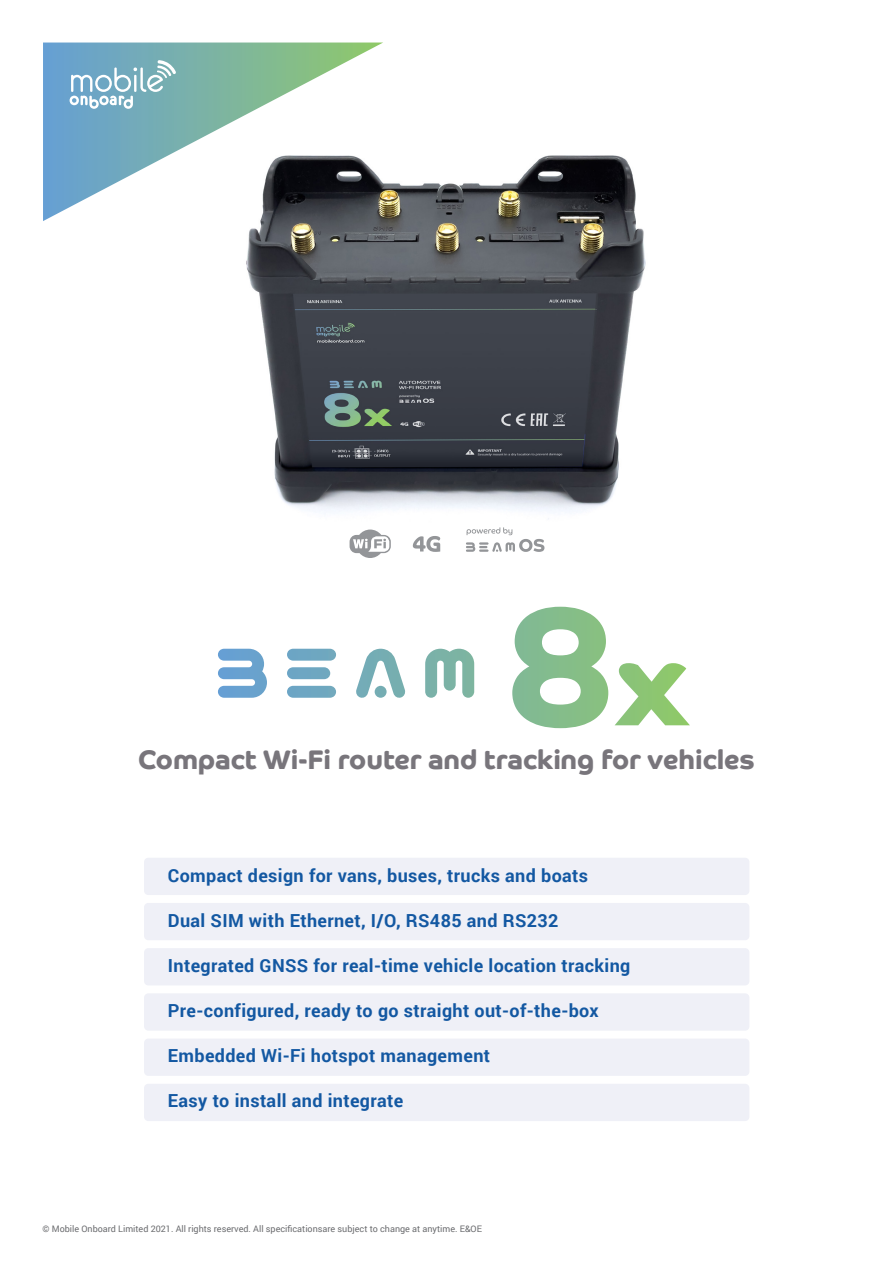
<style>
.page{position:relative;width:893px;height:1263px;background:#fff}
.page>*{position:absolute;margin:0;border:0;box-sizing:border-box;transform-origin:0 0}
.t1{font:700 27px "Co Headline";color:#78757b}
.t2{font:700 18px "Roboto";letter-spacing:.02em;color:#1358a2}
.t3{font:9px "Roboto";color:#6c6d70}
</style>
<div class="page">
<img style="left:246px;top:155px;width:400px;height:364px">
<svg style="left:43px;top:43px;width:340px;height:178px"></svg>
<svg style="left:350px;top:529px;width:41px;height:29px"></svg>
<svg style="left:413px;top:536px;width:27px;height:16px"></svg>
<svg style="left:466px;top:527px;width:78px;height:25px"></svg>
<svg style="left:70px;top:60px;width:106px;height:49px"></svg>
<div style="left:144px;top:858px;width:605px;height:37px;background:#eff0f7;border-radius:4px"></div>
<div style="left:144px;top:903px;width:605px;height:37px;background:#eff0f7;border-radius:4px"></div>
<div style="left:144px;top:948px;width:605px;height:37px;background:#eff0f7;border-radius:4px"></div>
<div style="left:144px;top:993px;width:605px;height:38px;background:#eff0f7;border-radius:4px"></div>
<div style="left:144px;top:1038px;width:605px;height:38px;background:#eff0f7;border-radius:4px"></div>
<div style="left:144px;top:1084px;width:605px;height:37px;background:#eff0f7;border-radius:4px"></div>
<svg style="left:218px;top:607px;width:449px;height:121px"></svg>
<p class="t1" style="left:138px;top:744px;width:618px">Compact Wi-Fi router and tracking for vehicles</p>
<p class="t2" style="left:168px;top:863px;width:422px">Compact design for vans, buses, trucks and boats</p>
<p class="t2" style="left:168px;top:908px;width:392px">Dual SIM with Ethernet O/ I, , RS485 and RS232</p>
<p class="t2" style="left:168px;top:953px;width:464px">Integrated GNSS for real-time vehicle location tracking</p>
<p class="t2" style="left:168px;top:998px;width:432px">Pre-configured, ready to go straight out-of-the-box</p>
<p class="t2" style="left:168px;top:1043px;width:324px">Embedded Wi-Fi hotspot management</p>
<p class="t2" style="left:168px;top:1088px;width:237px">Easy to install and integrate</p>
<p class="t3" style="left:43px;top:1222px;width:441px">© Mobile Onboard Limited 2021. All rights reserved. All specificationsare subject to change at anytime &amp;E. O E</p>
</div>
